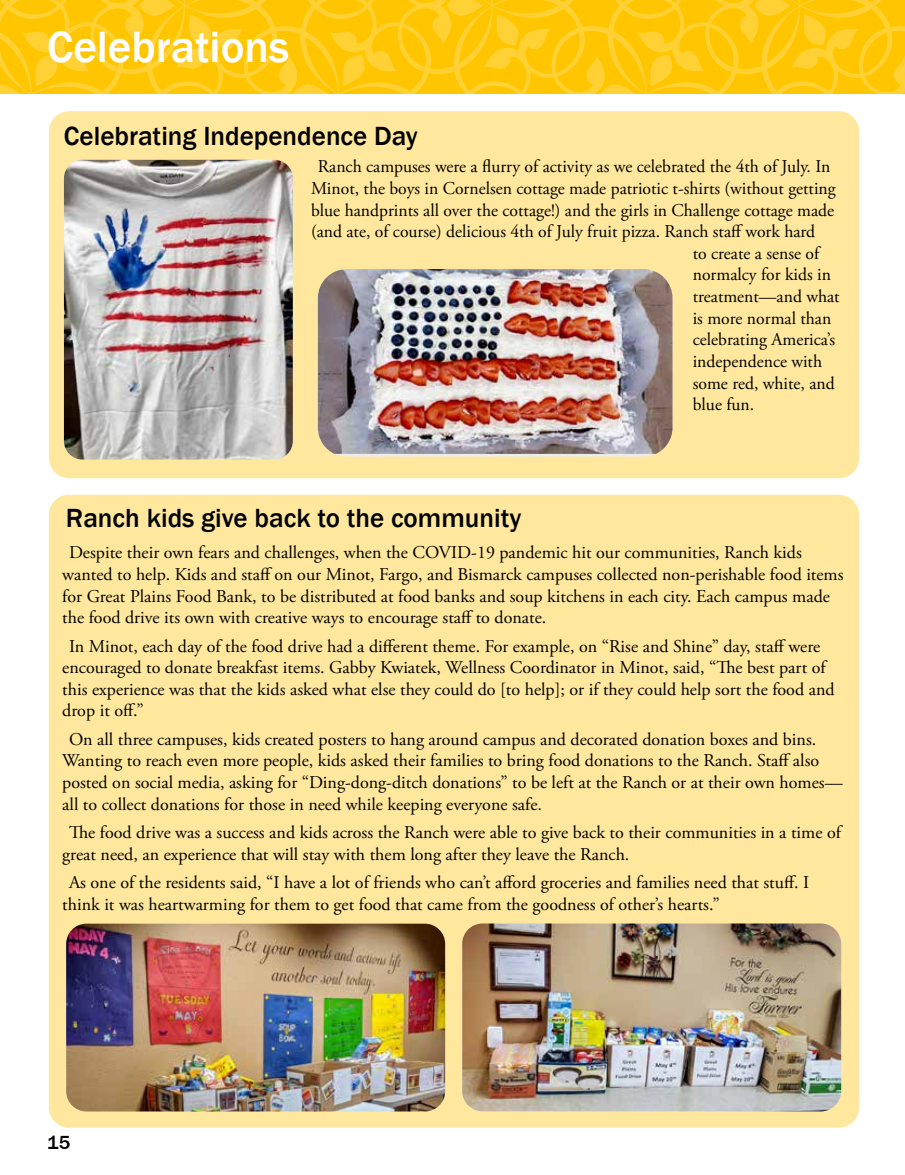
<style>
.page{position:relative;width:905px;height:1175px;background:#fff}
.page>*{position:absolute;margin:0;border:0;box-sizing:border-box;transform-origin:0 0}
.t1{font:500 45px "Franklin Gothic";color:#fff}
.t2{font:500 27px "Franklin Gothic";color:#000}
.t3{font:500 19.5px "Franklin Gothic";color:#000}
.t4{font:18px/21.6px "Adobe Garamond Pro";color:#000}
</style>
<div class="page">
<svg style="left:595px;top:0;width:310px;height:94px;background:#ffc911"></svg>
<svg style="left:0;top:0;width:595px;height:94px;background:#ffc90f"></svg>
<svg style="left:493px;top:14px;width:28px;height:31px"></svg>
<svg style="left:340px;top:55px;width:27px;height:31px"></svg>
<svg style="left:446px;top:0;width:36px;height:22px"></svg>
<svg style="left:186px;top:14px;width:27px;height:31px"></svg>
<svg style="left:32px;top:55px;width:28px;height:31px"></svg>
<svg style="left:139px;top:0;width:36px;height:22px"></svg>
<svg style="left:293px;top:79px;width:36px;height:15px"></svg>
<svg style="left:0;top:79px;width:21px;height:15px"></svg>
<div style="left:49px;top:111px;width:810px;height:367px;background:#ffe89d;border-radius:20px"></div>
<img style="left:64px;top:160px;width:229px;height:299px">
<div style="left:49px;top:495px;width:810px;height:632px;background:#ffe89d;border-radius:20px"></div>
<img style="left:462px;top:923px;width:379px;height:188px">
<img style="left:66px;top:923px;width:379px;height:188px">
<img style="left:318px;top:269px;width:354px;height:185px">
<h1 class="t1" style="left:47px;top:19px;width:243px">Celebrations</h1>
<h2 class="t2" style="left:64px;top:120px;width:355px">Celebrating Independence Day</h2>
<p class="t4" style="left:318px;top:156px;width:514px">Ranch campuses were a flurry of activity as we celebrated the 4th of July. In</p>
<p class="t4" style="left:311px;top:178px;width:526px">Minot, the boys in Cornelsen cottage made patriotic t-shirts (without getting</p>
<p class="t4" style="left:311px;top:200px;width:524px">blue handprints all over the cottage!) and the girls in Challenge cottage made</p>
<p class="t4" style="left:311px;top:221px;width:505px">(and ate, of course) delicious 4th of July fruit pizza. Ranch staff work hard</p>
<p class="t4" style="left:692px;top:243px;width:128px">to create a sense of</p>
<p class="t4" style="left:692px;top:264px;width:140px">normalcy for kids in</p>
<p class="t4" style="left:692px;top:286px;width:148px">treatment—and what</p>
<p class="t4" style="left:692px;top:308px;width:140px">is more normal than</p>
<p class="t4" style="left:692px;top:329px;width:144px">celebrating America’s</p>
<p class="t4" style="left:692px;top:351px;width:131px">independence with</p>
<p class="t4" style="left:692px;top:372px;width:143px">some red, white, and</p>
<p class="t4" style="left:692px;top:394px;width:63px">blue fun.</p>
<h2 class="t2" style="left:66px;top:501px;width:457px">Ranch kids give back to the community</h2>
<p class="t4" style="left:62px;top:542px;width:782px;text-indent:7px">Despite their own fears and challenges, when the COVID-19 pandemic hit our communities, Ranch kids wanted to help. Kids and staff on our Minot, Fargo, and Bismarck campuses collected non-perishable food items for Great Plains Food Bank, to be distributed at food banks and soup kitchens in each city. Each campus made the food drive its own with creative ways to encourage staff to donate.</p>
<p class="t4" style="left:62px;top:635px;width:773px;text-indent:7px">In Minot, each day of the food drive had a different theme. For example, on “Rise and Shine” day, staff were encouraged to donate breakfast items. Gabby Kwiatek, Wellness Coordinator in Minot, said, “The best part of this experience was that the kids asked what else they could do [to help]; or if they could help sort the food and drop it off.”</p>
<p class="t4" style="left:62px;top:729px;width:781px;text-indent:7px">On all three campuses, kids created posters to hang around campus and decorated donation boxes and bins.<br>Wanting to reach even more people, kids asked their families to bring food donations to the Ranch. Staff also posted on social media, asking for “Ding-dong-ditch donations” to be left at the Ranch or at their own homes— all to collect donations for those in need while keeping everyone safe.</p>
<p class="t4" style="left:62px;top:822px;width:780px;text-indent:7px">The food drive was a success and kids across the Ranch were able to give back to their communities in a time of great need, an experience that will stay with them long after they leave the Ranch.</p>
<p class="t4" style="left:62px;top:872px;width:748px;text-indent:7px">As one of the residents said, “I have a lot of friends who can’t afford groceries and families need that stuff. I think it was heartwarming for them to get food that came from the goodness of other’s hearts.”</p>
<p class="t3" style="left:47px;top:1130px;width:24px">15</p>
</div>
